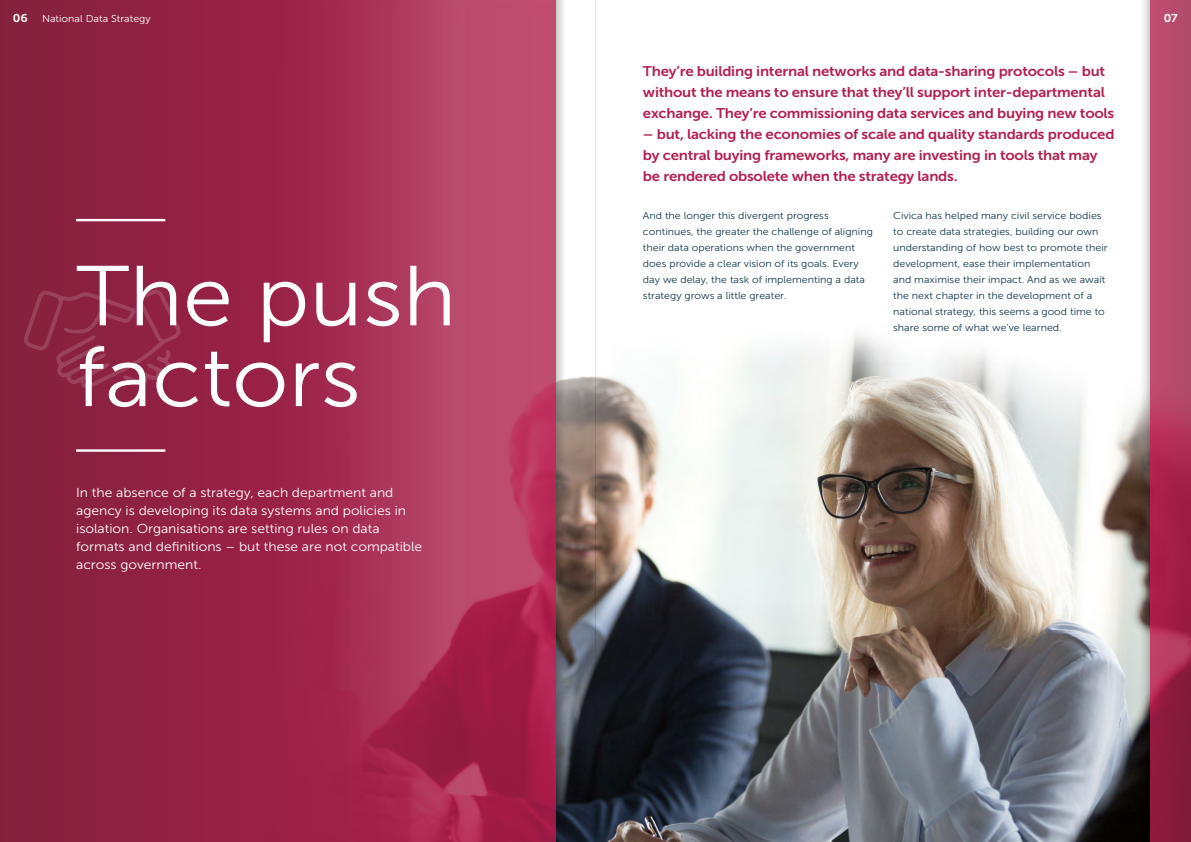
<style>
.page{position:relative;width:1191px;height:842px;background:#fff}
.page>*{position:absolute;margin:0;border:0;box-sizing:border-box;transform-origin:0 0}
.t1{font:84.7px "Museo Sans 300";color:#fff;scale:1.07 1}
.t2{font:14px/21px "Museo Sans 700";letter-spacing:-.015em;color:#b1214f;scale:1.07 1}
.t3{font:13px/18px "Museo Sans 300";color:#fff;scale:1.07 1}
.t4{font:11.3px "Museo Sans 700";color:#fff;scale:1.07 1}
.t5{font:10px/16px "Museo Sans 300";color:#14394d;scale:1.07 1}
.t6{font:10px "Museo Sans 300";color:#fff;scale:1.07 1}
</style>
<div class="page">
<img style="left:567px;top:334px;width:571px;height:508px">
<div style="left:0;top:0;width:567px;height:842px;background:#000;opacity:.3"></div>
<div style="left:0;top:0;width:555px;height:842px;background:#8e2141"></div>
<svg style="left:241px;top:0;width:314px;height:842px"></svg>
<div style="left:1138px;top:0;width:53px;height:842px;background:#000;opacity:.3"></div>
<div style="left:1150px;top:0;width:41px;height:842px;background:#b94c6f"></div>
<img style="left:1150px;top:407px;width:41px;height:435px">
<hr style="left:76px;top:449px;width:89px;height:3px;background:#fff">
<hr style="left:76px;top:219px;width:89px;height:2px;background:#fff">
<svg style="left:24px;top:289px;width:157px;height:100px"></svg>
<hr style="left:595px;top:0;width:1px;height:842px;background:#000">
<p class="t4" style="left:13px;top:12px;width:15px">06</p>
<p class="t6" style="left:42px;top:13px;width:103px">National Data Strategy</p>
<p class="t4" style="left:1163px;top:12px;width:15px">07</p>
<h1 class="t1" style="left:76px;top:250px;width:357px">The push</h1>
<h1 class="t1" style="left:76px;top:331px;width:267px">factors</h1>
<h3 class="t3" style="left:76px;top:483px;width:325px">In the absence of a strategy, each department and agency is developing its data systems and policies in isolation. Organisations are setting rules on data formats and definitions – but these are not compatible across government.</h3>
<h2 class="t2" style="left:643px;top:60px;width:442px">They’re building internal networks and data-sharing protocols – but without the means to ensure that they’ll support inter-departmental exchange. They’re commissioning data services and buying new tools</h2>
<h2 class="t2" style="left:643px;top:123px;width:442px">– but, lacking the economies of scale and quality standards produced by central buying frameworks, many are investing in tools that may be rendered obsolete when the strategy lands.</h2>
<p class="t5" style="left:643px;top:207px;width:216px">And the longer this divergent progress continues, the greater the challenge of aligning their data operations when the government does provide a clear vision of its goals. Every day we delay, the task of implementing a data strategy grows a little greater.</p>
<p class="t5" style="left:893px;top:207px;width:202px">Civica has helped many civil service bodies to create data strategies, building our own understanding of how best to promote their development, ease their implementation and maximise their impact. And as we await the next chapter in the development of a national strategy, this seems a good time to</p>
<p class="t5" style="left:893px;top:319px;width:159px">share some of what we’ve learned.</p>
</div>
